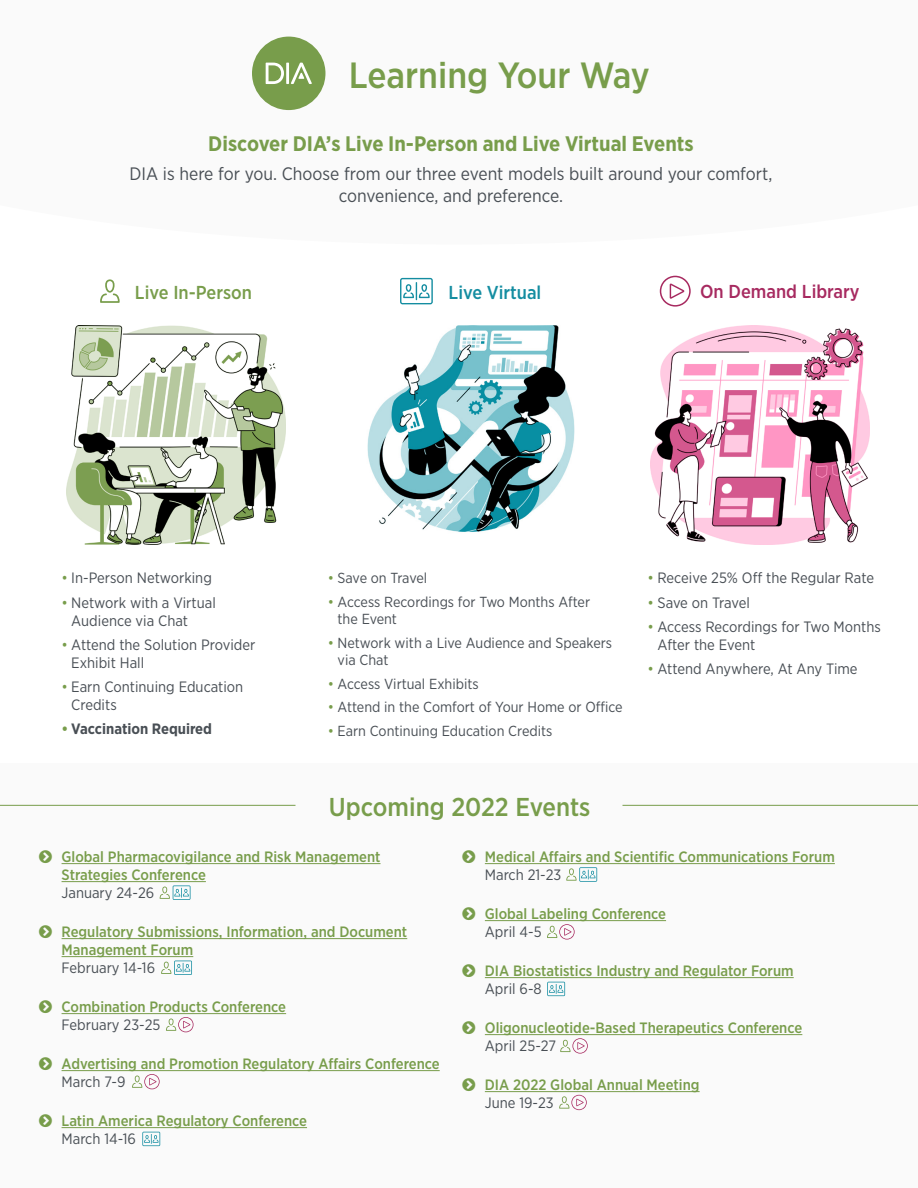
<style>
.page{position:relative;width:918px;height:1188px;background:#fff}
.page>*{position:absolute;margin:0;border:0;box-sizing:border-box;transform-origin:0 0}
.t1{font:500 36.45px "Gotham Narrow";color:#789d4b}
.body{font:500 25.8px "Gotham Narrow";color:#789d4b}
.body-2{font:700 21px "Gotham Narrow";color:#789d4b}
.t2{font:500 18.75px "Gotham Narrow";color:#a72a60}
.t3{font:500 18.75px "Gotham Narrow";color:#789d4b}
.t4{font:500 18.75px "Gotham Narrow";color:#148da1}
.body-3{font:18px/21.6px "Gotham Narrow";color:#494f55;text-align:center}
.t5{font:500 15px/18px "Gotham Narrow";color:#789d4b}
.t6{font:15px/18px "Gotham Narrow";color:#494f55}
.t7{font:700 15px "Gotham Narrow";color:#494f55}
.t8{font:15px "Gotham Narrow";letter-spacing:-.02em;color:#494f55}
.t9{font:14.55px/17.4px "Gotham Narrow";color:#494f55}
.t10{font:14.55px "Gotham Narrow";letter-spacing:-.02em;color:#494f55}
.s1{color:#789d4b}
.s2{font-weight:400;color:#494f55}
</style>
<div class="page">
<div style="left:1px;top:764px;width:917px;height:424px;background:#fafafa"></div>
<hr style="left:62px;top:863px;width:319px;height:1px;background:#789d4b">
<hr style="left:62px;top:881px;width:144px;height:1px;background:#789d4b">
<hr style="left:62px;top:938px;width:345px;height:1px;background:#789d4b">
<hr style="left:62px;top:956px;width:131px;height:1px;background:#789d4b">
<hr style="left:62px;top:1013px;width:224px;height:1px;background:#789d4b">
<hr style="left:62px;top:1070px;width:378px;height:1px;background:#789d4b">
<hr style="left:62px;top:1127px;width:245px;height:1px;background:#789d4b">
<hr style="left:485px;top:863px;width:350px;height:1px;background:#789d4b">
<hr style="left:485px;top:920px;width:181px;height:1px;background:#789d4b">
<hr style="left:485px;top:977px;width:309px;height:1px;background:#789d4b">
<hr style="left:485px;top:1034px;width:317px;height:1px;background:#789d4b">
<hr style="left:485px;top:1091px;width:215px;height:1px;background:#789d4b">
<hr style="left:0;top:805px;width:296px;height:1px;background:#789d4b">
<hr style="left:622px;top:805px;width:296px;height:1px;background:#789d4b">
<div style="left:252px;top:37px;width:73px;height:73px;background:#789d4b;border-radius:50%"></div>
<svg style="left:291px;top:63px;width:21px;height:21px"></svg>
<hr style="left:286px;top:63px;width:3px;height:21px;background:#fff">
<svg style="left:266px;top:63px;width:18px;height:21px"></svg>
<img style="left:367px;top:326px;width:208px;height:206px">
<img style="left:66px;top:326px;width:219px;height:218px">
<img style="left:650px;top:326px;width:219px;height:218px">
<svg style="left:400px;top:278px;width:33px;height:26px"></svg>
<svg style="left:660px;top:276px;width:31px;height:31px"></svg>
<svg style="left:100px;top:279px;width:20px;height:24px"></svg>
<svg style="left:160px;top:885px;width:31px;height:15px"></svg>
<svg style="left:166px;top:1017px;width:28px;height:15px"></svg>
<svg style="left:142px;top:1132px;width:18px;height:14px"></svg>
<svg style="left:161px;top:961px;width:31px;height:14px"></svg>
<svg style="left:566px;top:867px;width:31px;height:15px"></svg>
<svg style="left:132px;top:1074px;width:28px;height:15px"></svg>
<svg style="left:547px;top:924px;width:28px;height:16px"></svg>
<svg style="left:560px;top:1038px;width:28px;height:16px"></svg>
<svg style="left:547px;top:982px;width:18px;height:14px"></svg>
<svg style="left:559px;top:1095px;width:28px;height:15px"></svg>
<p class="t1" style="left:349px;top:52px;width:303px">Learning Your Way</p>
<p class="body-2" style="left:208px;top:131px;width:487px">Discover DIA’s Live In-Person and Live Virtual Events</p>
<p class="body-3" style="left:130px;top:163px;width:644px">DIA is here for you. Choose from our three event models built around your comfort, convenience, and preference.</p>
<p class="t3" style="left:135px;top:280px;width:119px">Live In-Person</p>
<p class="t4" style="left:449px;top:280px;width:94px">Live Virtual</p>
<p class="t2" style="left:700px;top:279px;width:161px">On Demand Library</p>
<p class="t6" style="left:61px;top:569px;width:152px"><span class="s1">•</span> In-Person Networking</p>
<p class="t6" style="left:71px;top:593px;width:146px;text-indent:-10px"><span class="s1">•</span> Network with a Virtual<br>Audience via Chat</p>
<p class="t6" style="left:71px;top:635px;width:186px;text-indent:-10px"><span class="s1">•</span> Attend the Solution Provider<br>Exhibit Hall</p>
<p class="t6" style="left:71px;top:677px;width:174px;text-indent:-10px"><span class="s1">•</span> Earn Continuing Education<br>Credits</p>
<p class="t7" style="left:61px;top:719px;width:152px"><span class="s1">•</span> Vaccination Required</p>
<p class="t10" style="left:328px;top:569px;width:101px"><span class="s1">•</span> Save on Travel</p>
<p class="t9" style="left:338px;top:593px;width:254px;text-indent:-10px"><span class="s1">•</span> Access Recordings for Two Months After the Event</p>
<p class="t9" style="left:338px;top:634px;width:276px;text-indent:-10px"><span class="s1">•</span> Network with a Live Audience and Speakers via Chat</p>
<p class="t9" style="left:328px;top:675px;width:152px"><span class="s1">•</span> Access Virtual Exhibits</p>
<p class="t9" style="left:328px;top:698px;width:296px"><span class="s1">•</span> Attend in the Comfort of Your Home or Office</p>
<p class="t9" style="left:328px;top:722px;width:226px"><span class="s1">•</span> Earn Continuing Education Credits</p>
<p class="body" style="left:329px;top:790px;width:263px">Upcoming 2022 Events</p>
<p class="t6" style="left:648px;top:569px;width:228px"><span class="s1">•</span> Receive 25% Off the Regular Rate</p>
<p class="t8" style="left:648px;top:593px;width:104px"><span class="s1">•</span> Save on Travel</p>
<p class="t6" style="left:657px;top:617px;width:225px;text-indent:-10px"><span class="s1">•</span> Access Recordings for Two Months<br>After the Event</p>
<p class="t6" style="left:648px;top:659px;width:211px"><span class="s1">•</span> Attend Anywhere, At Any Time</p>
<p class="t5" style="left:62px;top:848px;width:320px">Global Pharmacovigilance and Risk Management<br>Strategies Conference<br><span class="s2">January 24-26</span></p>
<p class="t5" style="left:62px;top:923px;width:347px">Regulatory Submissions, Information, and Document<br>Management Forum<br><span class="s2">February 14-16</span></p>
<p class="t5" style="left:62px;top:998px;width:226px">Combination Products Conference<br><span class="s2">February 23-25</span></p>
<p class="t5" style="left:62px;top:1055px;width:380px">Advertising and Promotion Regulatory Affairs Conference<br><span class="s2">March 7-9</span></p>
<p class="t5" style="left:62px;top:1112px;width:247px">Latin America Regulatory Conference<br><span class="s2">March 14-16</span></p>
<p class="t5" style="left:485px;top:848px;width:352px">Medical Affairs and Scientific Communications Forum<br><span class="s2">March 21-23</span></p>
<p class="t5" style="left:485px;top:905px;width:183px">Global Labeling Conference<br><span class="s2">April 4-5</span></p>
<p class="t5" style="left:485px;top:962px;width:310px">DIA Biostatistics Industry and Regulator Forum<br><span class="s2">April 6-8</span></p>
<p class="t5" style="left:485px;top:1019px;width:319px">Oligonucleotide-Based Therapeutics Conference<br><span class="s2">April 25-27</span></p>
<p class="t5" style="left:485px;top:1076px;width:216px">DIA 2022 Global Annual Meeting<br><span class="s2">June 19-23</span></p>
</div>
